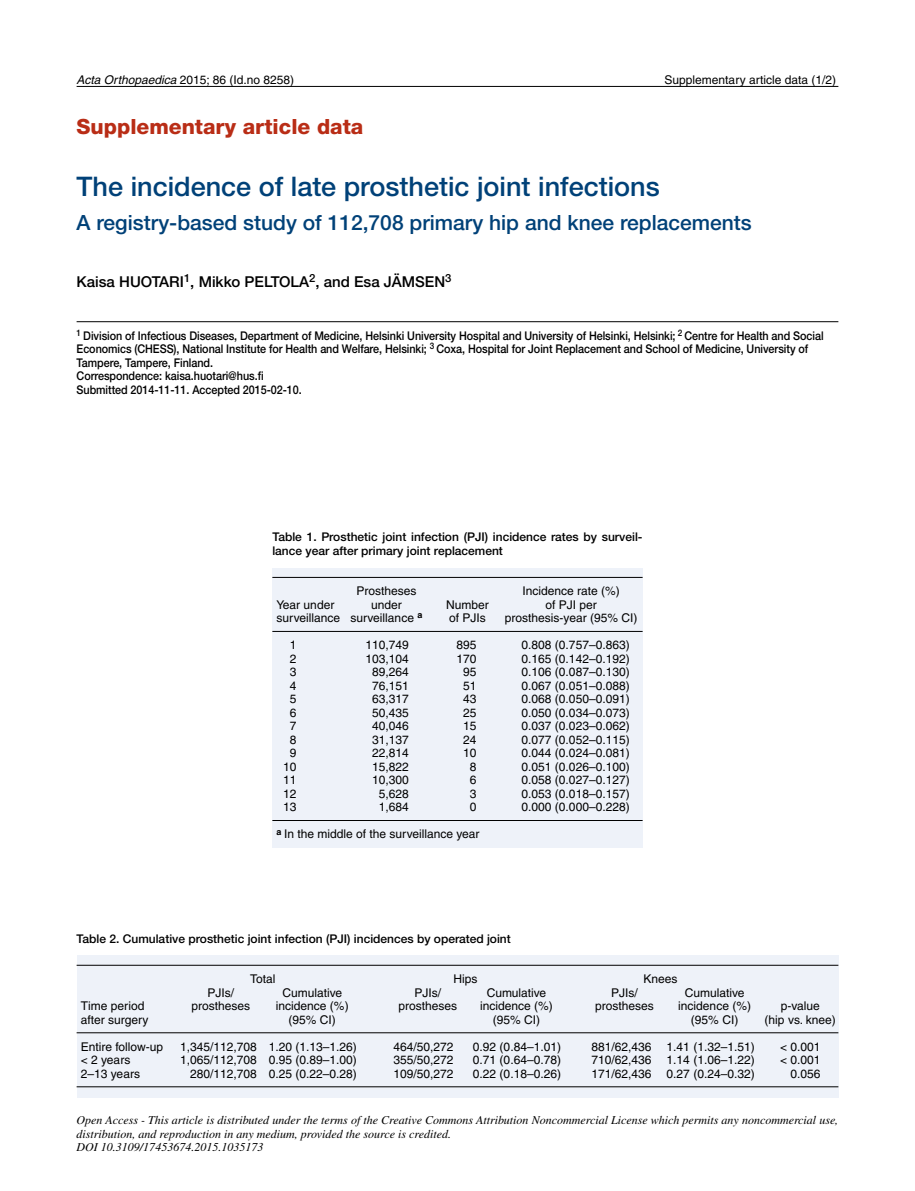
<style>
.page{position:relative;width:915px;height:1191px;background:#fff}
.page>*{position:absolute;margin:0;border:0;box-sizing:border-box;transform-origin:0 0}
.t1{font:500 27px "Helvetica Neue LTW1 G";color:#004178}
.t2{font:500 21px "Helvetica Neue LTW1 G";color:#004178}
.t3{font:800 21px "Helvetica Neue LTW1 G";color:#b92d16}
.t4{font:500 15px "Helvetica Neue LTW1 G";color:#000}
.t5{font:12px "Helvetica";color:#000}
.t6{font:500 12px/13.5px "Helvetica Neue LTW1 G";letter-spacing:-.005em;color:#000;scale:.9 1}
.t7{font:italic 12px/13.5px "Times";color:#000}
.t8{font:500 12px/13.5px "Helvetica Neue LTW1 G";letter-spacing:-.005em;color:#000}
.s1{font-style:italic}
</style>
<div class="page">
<hr style="left:77px;top:86px;width:761px;height:1px;background:#000">
<div style="left:272px;top:568px;width:370px;height:280px;background:#eef2f9"></div>
<hr style="left:272px;top:577px;width:370px;height:1px;background:#000">
<hr style="left:272px;top:631px;width:370px;height:1px;background:#000">
<hr style="left:272px;top:820px;width:370px;height:1px;background:#000">
<div style="left:77px;top:955px;width:761px;height:142px;background:#eef2f9"></div>
<hr style="left:77px;top:965px;width:761px;height:1px;background:#000">
<hr style="left:77px;top:1032px;width:761px;height:1px;background:#000">
<hr style="left:77px;top:1086px;width:761px;height:1px;background:#000">
<hr style="left:77px;top:321px;width:761px;height:1px;background:#000">
<p class="t5" style="left:77px;top:72px;width:219px"><span class="s1">Acta Orthopaedica</span> 2015; 86 (Id.no 8258)</p>
<p class="t5" style="left:664px;top:72px;width:173px">Supplementary article data (1/2)</p>
<h2 class="t3" style="left:77px;top:114px;width:288px">Supplementary article data</h2>
<h1 class="t1" style="left:77px;top:170px;width:584px">The incidence of late prosthetic joint infections</h1>
<h2 class="t2" style="left:77px;top:210px;width:676px">A registry-based study of 112,708 primary hip and knee replacements</h2>
<p class="t4" style="left:77px;top:273px;width:376px">Kaisa Huotari <sup>1</sup>, Mikko Peltola<sup>2</sup>, and Esa Jämsen<sup>3</sup></p>
<p class="t6" style="left:77px;top:329px;width:831px"><sup>1</sup> Division of Infectious Diseases, Department of Medicine, Helsinki University Hospital and University of Helsinki, Helsinki; <sup>2</sup> Centre for Health and Social Economics (CHESS), National Institute for Health and Welfare, Helsinki; <sup>3</sup> Coxa, Hospital for Joint Replacement and School of Medicine, University of Tampere, Tampere, Finland.<br>Correspondence: kaisa.huotari@hus.fi<br>Submitted 2014-11-11. Accepted 2015-02-10.</p>
<p class="t8" style="left:272px;top:530px;width:371px">Table 1. Prosthetic joint infection (PJI) incidence rates by surveil&shy;lance year after primary joint replacement</p>
<p class="t5" style="left:356px;top:584px;width:62px">Prostheses</p>
<p class="t5" style="left:522px;top:584px;width:99px">Incidence rate (%)</p>
<p class="t5" style="left:276px;top:597px;width:59px">Year under</p>
<p class="t5" style="left:371px;top:597px;width:32px">under</p>
<p class="t5" style="left:446px;top:597px;width:44px">Number</p>
<p class="t5" style="left:545px;top:597px;width:53px">of PJI per</p>
<p class="t5" style="left:276px;top:611px;width:147px">surveillance surveillance <sup>a</sup></p>
<p class="t5" style="left:449px;top:611px;width:38px">of PJIs</p>
<p class="t5" style="left:504px;top:611px;width:134px">prosthesis-year (95% CI)</p>
<p class="t5" style="left:290px;top:638px;width:8px">1</p>
<p class="t5" style="left:365px;top:638px;width:45px">110,749</p>
<p class="t5" style="left:456px;top:638px;width:22px">895</p>
<p class="t5" style="left:521px;top:638px;width:110px">0.808 (0.757–0.863)</p>
<p class="t5" style="left:290px;top:651px;width:8px">2</p>
<p class="t5" style="left:365px;top:651px;width:45px">103,104</p>
<p class="t5" style="left:456px;top:651px;width:22px">170</p>
<p class="t5" style="left:521px;top:651px;width:110px">0.165 (0.142–0.192)</p>
<p class="t5" style="left:290px;top:665px;width:8px">3</p>
<p class="t5" style="left:372px;top:665px;width:38px">89,264</p>
<p class="t5" style="left:463px;top:665px;width:15px">95</p>
<p class="t5" style="left:521px;top:665px;width:110px">0.106 (0.087–0.130)</p>
<p class="t5" style="left:290px;top:678px;width:8px">4</p>
<p class="t5" style="left:372px;top:678px;width:38px">76,151</p>
<p class="t5" style="left:463px;top:678px;width:15px">51</p>
<p class="t5" style="left:521px;top:678px;width:110px">0.067 (0.051–0.088)</p>
<p class="t5" style="left:290px;top:692px;width:8px">5</p>
<p class="t5" style="left:372px;top:692px;width:38px">63,317</p>
<p class="t5" style="left:463px;top:692px;width:15px">43</p>
<p class="t5" style="left:521px;top:692px;width:110px">0.068 (0.050–0.091)</p>
<p class="t5" style="left:290px;top:705px;width:8px">6</p>
<p class="t5" style="left:372px;top:705px;width:38px">50,435</p>
<p class="t5" style="left:463px;top:705px;width:15px">25</p>
<p class="t5" style="left:521px;top:705px;width:110px">0.050 (0.034–0.073)</p>
<p class="t5" style="left:290px;top:719px;width:8px">7</p>
<p class="t5" style="left:372px;top:719px;width:38px">40,046</p>
<p class="t5" style="left:463px;top:719px;width:15px">15</p>
<p class="t5" style="left:521px;top:719px;width:110px">0.037 (0.023–0.062)</p>
<p class="t5" style="left:290px;top:732px;width:8px">8</p>
<p class="t5" style="left:372px;top:732px;width:38px">31,137</p>
<p class="t5" style="left:463px;top:732px;width:15px">24</p>
<p class="t5" style="left:521px;top:732px;width:110px">0.077 (0.052–0.115)</p>
<p class="t5" style="left:290px;top:746px;width:8px">9</p>
<p class="t5" style="left:372px;top:746px;width:38px">22,814</p>
<p class="t5" style="left:463px;top:746px;width:15px">10</p>
<p class="t5" style="left:521px;top:746px;width:110px">0.044 (0.024–0.081)</p>
<p class="t5" style="left:283px;top:759px;width:15px">10</p>
<p class="t5" style="left:372px;top:759px;width:38px">15,822</p>
<p class="t5" style="left:469px;top:759px;width:8px">8</p>
<p class="t5" style="left:521px;top:759px;width:110px">0.051 (0.026–0.100)</p>
<p class="t5" style="left:283px;top:773px;width:15px">11</p>
<p class="t5" style="left:372px;top:773px;width:38px">10,300</p>
<p class="t5" style="left:469px;top:773px;width:8px">6</p>
<p class="t5" style="left:521px;top:773px;width:110px">0.058 (0.027–0.127)</p>
<p class="t5" style="left:283px;top:786px;width:15px">12</p>
<p class="t5" style="left:379px;top:786px;width:32px">5,628</p>
<p class="t5" style="left:469px;top:786px;width:8px">3</p>
<p class="t5" style="left:521px;top:786px;width:110px">0.053 (0.018–0.157)</p>
<p class="t5" style="left:283px;top:800px;width:15px">13</p>
<p class="t5" style="left:379px;top:800px;width:32px">1,684</p>
<p class="t5" style="left:469px;top:800px;width:8px">0</p>
<p class="t5" style="left:521px;top:800px;width:110px">0.000 (0.000–0.228)</p>
<p class="t5" style="left:276px;top:827px;width:204px"><sup>a</sup> In the middle of the surveillance year</p>
<p class="t8" style="left:77px;top:931px;width:435px">Table 2. Cumulative prosthetic joint infection (PJI) incidences by operated joint</p>
<p class="t5" style="left:250px;top:972px;width:27px">Total</p>
<p class="t5" style="left:453px;top:972px;width:25px">Hips</p>
<p class="t5" style="left:643px;top:972px;width:36px">Knees</p>
<p class="t5" style="left:207px;top:985px;width:28px">PJIs/</p>
<p class="t5" style="left:282px;top:985px;width:61px">Cumulative</p>
<p class="t5" style="left:414px;top:985px;width:28px">PJIs/</p>
<p class="t5" style="left:486px;top:985px;width:61px">Cumulative</p>
<p class="t5" style="left:611px;top:985px;width:28px">PJIs/</p>
<p class="t5" style="left:684px;top:985px;width:61px">Cumulative</p>
<p class="t5" style="left:81px;top:999px;width:65px">Time period</p>
<p class="t5" style="left:191px;top:999px;width:60px">prostheses</p>
<p class="t5" style="left:276px;top:999px;width:74px">incidence (%)</p>
<p class="t5" style="left:398px;top:999px;width:60px">prostheses</p>
<p class="t5" style="left:480px;top:999px;width:74px">incidence (%)</p>
<p class="t5" style="left:595px;top:999px;width:60px">prostheses</p>
<p class="t5" style="left:678px;top:999px;width:74px">incidence (%)</p>
<p class="t5" style="left:780px;top:999px;width:41px">p-value</p>
<p class="t5" style="left:81px;top:1012px;width:69px">after surgery</p>
<p class="t5" style="left:288px;top:1012px;width:49px">(95% CI)</p>
<p class="t5" style="left:492px;top:1012px;width:49px">(95% CI)</p>
<p class="t5" style="left:690px;top:1012px;width:49px">(95% CI)</p>
<p class="t5" style="left:764px;top:1012px;width:73px">(hip vs. knee)</p>
<p class="t5" style="left:81px;top:1039px;width:84px">Entire follow-up</p>
<p class="t5" style="left:180px;top:1039px;width:178px">1,345/112,708 1.20 (1.13–1.26)</p>
<p class="t5" style="left:393px;top:1039px;width:62px">464/50,272</p>
<p class="t5" style="left:473px;top:1039px;width:90px">0.92 (0.84–1.01)</p>
<p class="t5" style="left:591px;top:1039px;width:165px">881/62,436 1.41 (1.32–1.51)</p>
<p class="t5" style="left:780px;top:1039px;width:42px">&lt; 0.001</p>
<p class="t5" style="left:81px;top:1053px;width:51px">&lt; 2 years</p>
<p class="t5" style="left:180px;top:1053px;width:178px">1,065/112,708 0.95 (0.89–1.00)</p>
<p class="t5" style="left:393px;top:1053px;width:62px">355/50,272</p>
<p class="t5" style="left:473px;top:1053px;width:90px">0.71 (0.64–0.78)</p>
<p class="t5" style="left:591px;top:1053px;width:165px">710/62,436 1.14 (1.06–1.22)</p>
<p class="t5" style="left:780px;top:1053px;width:42px">&lt; 0.001</p>
<p class="t5" style="left:81px;top:1066px;width:61px">2–13 years</p>
<p class="t5" style="left:190px;top:1066px;width:168px">280/112,708 0.25 (0.22–0.28)</p>
<p class="t5" style="left:393px;top:1066px;width:62px">109/50,272</p>
<p class="t5" style="left:473px;top:1066px;width:90px">0.22 (0.18–0.26)</p>
<p class="t5" style="left:591px;top:1066px;width:165px">171/62,436 0.27 (0.24–0.32)</p>
<p class="t5" style="left:790px;top:1066px;width:32px">0.056</p>
<p class="t7" style="left:77px;top:1113px;width:763px">Open Access - This article is distributed under the terms of the Creative Commons Attribution Noncommercial License which permits any noncommercial use, distribution, and reproduction in any medium, provided the source is credited.<br>DOI 10.3109/17453674.2015.1035173</p>
</div>
